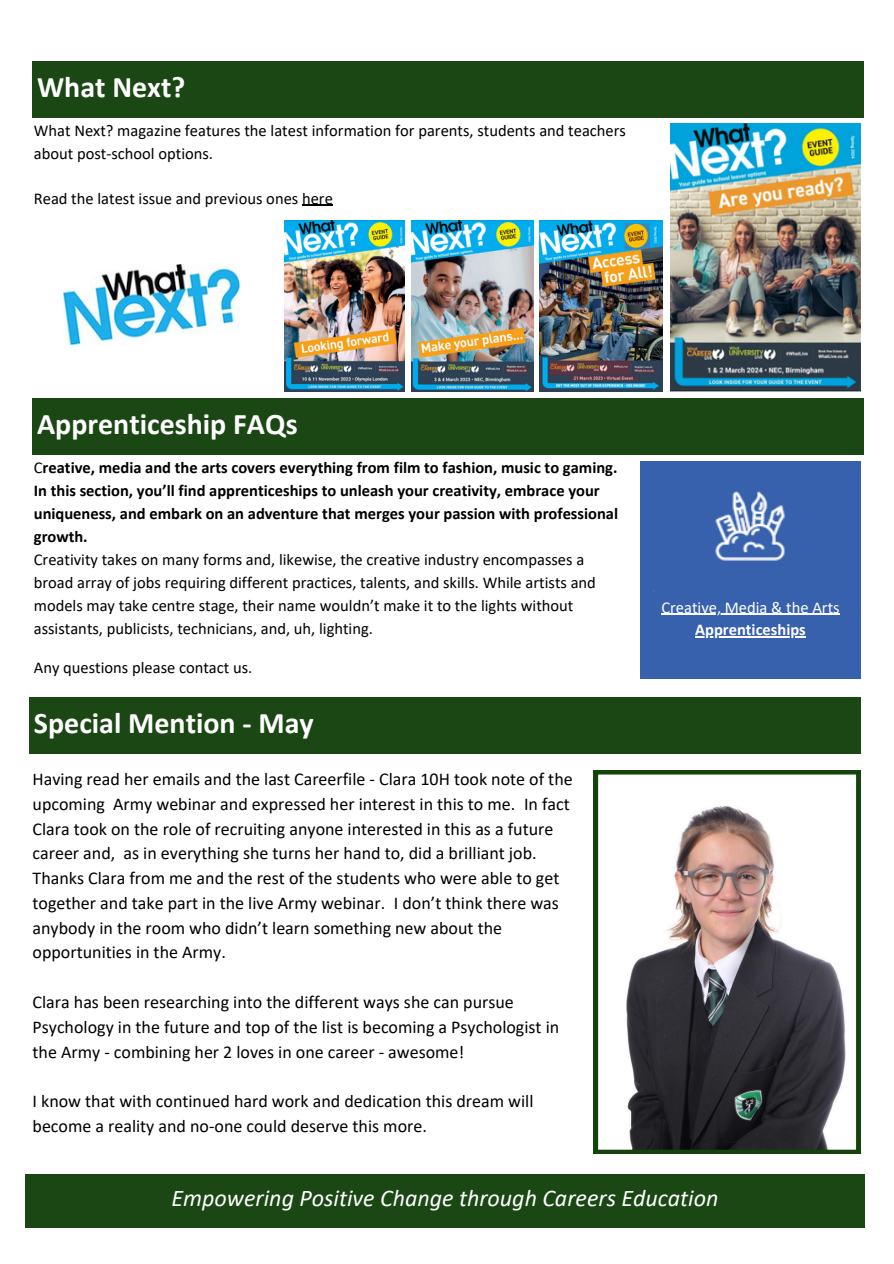
<style>
.page{position:relative;width:894px;height:1264px;background:#fff}
.page>*{position:absolute;margin:0;border:0;box-sizing:border-box;transform-origin:0 0}
.t1{font:700 30px "Calibri";color:#fff}
.t2{font:italic 24px "Calibri";color:#fff}
.t3{font:18px/24.8px "Calibri";color:#000}
.t4{font:16.5px/23px "Calibri";color:#000}
.t5{font:700 16.5px/23px "Calibri";color:#000}
.t6{font:16.5px "Calibri";color:#fff}
.t7{font:700 16.5px "Calibri";color:#fff}
.s1{font-weight:400}
</style>
<div class="page">
<div style="left:25px;top:1174px;width:839px;height:53px;background:#1a4713"></div>
<div style="left:33px;top:61px;width:830px;height:56px;background:#1a4713"></div>
<div style="left:29px;top:697px;width:831px;height:56px;background:#1a4713"></div>
<div style="left:33px;top:398px;width:830px;height:56px;background:#1a4713"></div>
<img style="left:640px;top:461px;width:219px;height:217px">
<div style="left:654px;top:581px;width:192px;height:78px;background:#3861ad"></div>
<hr style="left:661px;top:613px;width:178px;height:2px;background:#fff">
<hr style="left:695px;top:636px;width:110px;height:1px;background:#fff">
<img style="left:63px;top:264px;width:177px;height:80px">
<img style="left:670px;top:123px;width:189px;height:268px">
<img style="left:411px;top:220px;width:122px;height:171px">
<img style="left:284px;top:220px;width:120px;height:171px">
<img style="left:539px;top:220px;width:123px;height:171px">
<svg style="left:593px;top:770px;width:267px;height:383px"></svg>
<hr style="left:302px;top:205px;width:31px;height:1px;background:#000">
<p class="t1" style="left:37px;top:75px;width:150px">What Next?</p>
<p class="t4" style="left:34px;top:121px;width:593px;line-height:22.5px">What Next? magazine features the latest information for parents, students and teachers about post-school options.</p>
<h2 class="t4" style="left:34px;top:188px;width:300px">Read the latest issue and previous ones here</h2>
<p class="t1" style="left:37px;top:412px;width:262px">Apprenticeship FAQs</p>
<p class="t5" style="left:34px;top:457px;width:585px"><span class="s1">C</span>reative, media and the arts covers everything from film to fashion, music to gaming.<br>In this section, you’ll find apprenticeships to unleash your creativity, embrace your uniqueness, and embark on an adventure that merges your passion with professional growth.</p>
<p class="t4" style="left:34px;top:549px;width:563px">Creativity takes on many forms and, likewise, the creative industry encompasses a broad array of jobs requiring different practices, talents, and skills. While artists and models may take centre stage, their name wouldn’t make it to the lights without assistants, publicists, technicians, and, uh, lighting.</p>
<p class="t4" style="left:34px;top:657px;width:220px">Any questions please contact us.</p>
<p class="t1" style="left:34px;top:710px;width:281px">Special Mention - May</p>
<p class="t3" style="left:33px;top:768px;width:541px">Having read her emails and the last Careerfile - Clara 10H took note of the upcoming Army webinar and expressed her interest in this to me. In fact Clara took on the role of recruiting anyone interested in this as a future career and, as in everything she turns her hand to, did a brilliant job.<br>Thanks Clara from me and the rest of the students who were able to get together and take part in the live Army webinar. I don’t think there was anybody in the room who didn’t learn something new about the opportunities in the Army.</p>
<p class="t3" style="left:33px;top:991px;width:528px">Clara has been researching into the different ways she can pursue<br>Psychology in the future and top of the list is becoming a Psychologist in the Army - combining her 2 loves in one career - awesome!</p>
<p class="t3" style="left:33px;top:1090px;width:502px">I know that with continued hard work and dedication this dream will become a reality and no-one could deserve this more.</p>
<h1 class="t6" style="left:661px;top:600px;width:180px">Creative, Media &amp; the Arts</h1>
<p class="t7" style="left:695px;top:622px;width:112px">Apprenticeships</p>
<h1 class="t2" style="left:171px;top:1187px;width:548px">Empowering Positive Change through Careers Education</h1>
</div>
